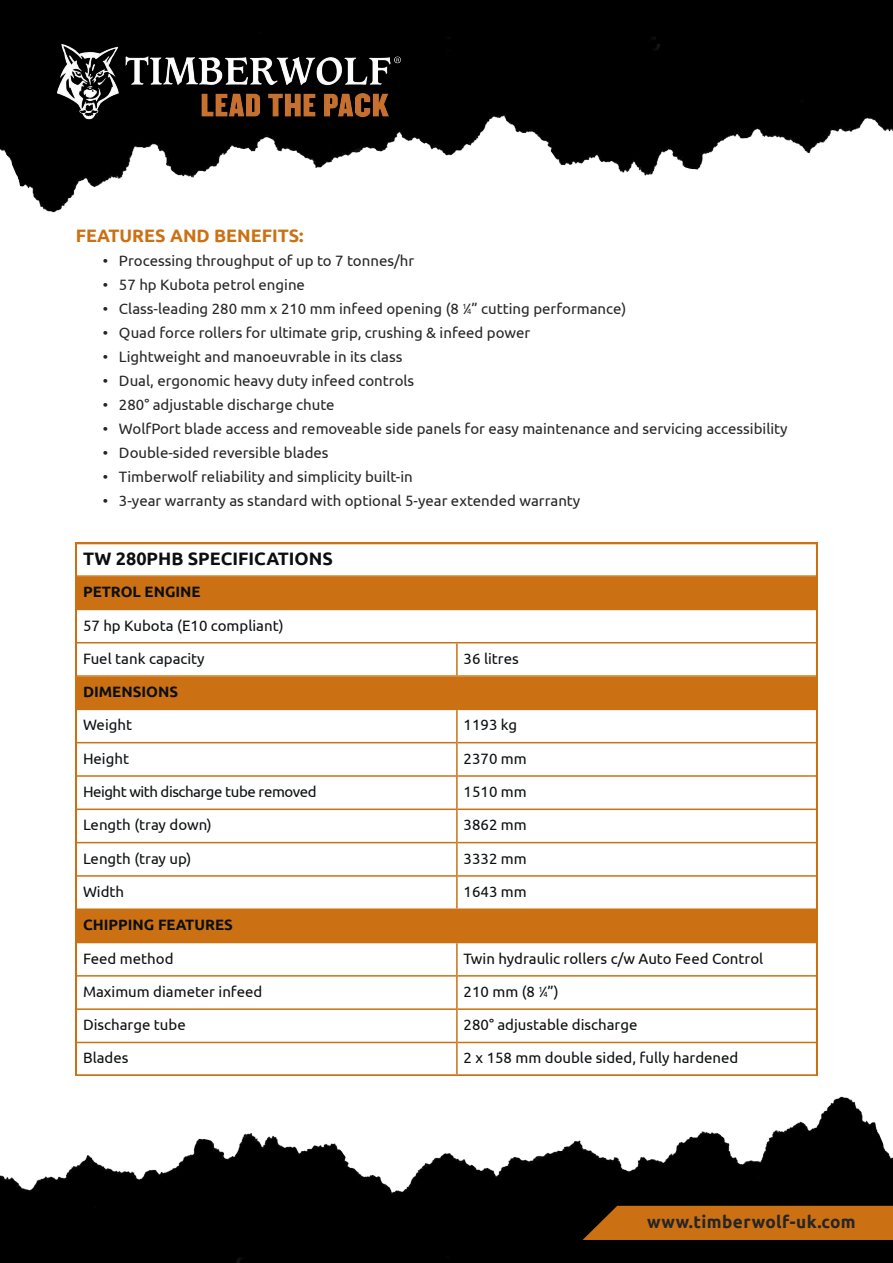
<style>
.page{position:relative;width:893px;height:1263px;background:#fff}
.page>*{position:absolute;margin:0;border:0;box-sizing:border-box;transform-origin:0 0}
.t1{font:700 18px "Ubuntu";color:#0c0f11}
.t2{font:700 18px "Ubuntu";color:#cb7114}
.t3{font:700 17.25px "Ubuntu";letter-spacing:.025em;color:#272526}
.t4{font:15px/24px "Ubuntu";color:#272526}
.t5{font:15px "Ubuntu";color:#0c0f11}
.t6{font:700 15px "Ubuntu";color:#0c0f11}
.t7{font:15px "Ubuntu";letter-spacing:-.03em;color:#0c0f11}
.s1{font-size:7.5px}
</style>
<div class="page">
<img style="left:0;top:1096px;width:893px;height:167px">
<img style="left:0;top:0;width:893px;height:213px">
<img style="left:41px;top:37px;width:370px;height:101px">
<div style="left:583px;top:1206px;width:310px;height:34px;background:#cb7114"></div>
<svg style="left:76px;top:543px;width:741px;height:533px"></svg>
<hr style="left:456px;top:643px;width:2px;height:32px;background:#cb7114">
<hr style="left:456px;top:710px;width:2px;height:198px;background:#cb7114">
<hr style="left:456px;top:943px;width:2px;height:131px;background:#cb7114">
<hr style="left:77px;top:575px;width:739px;height:2px;background:#cb7114">
<hr style="left:77px;top:609px;width:739px;height:1px;background:#cb7114">
<hr style="left:77px;top:642px;width:739px;height:1px;background:#cb7114">
<hr style="left:77px;top:675px;width:739px;height:2px;background:#cb7114">
<hr style="left:77px;top:709px;width:739px;height:1px;background:#cb7114">
<hr style="left:77px;top:742px;width:379px;height:1px;background:#cb7114">
<hr style="left:458px;top:742px;width:358px;height:1px;background:#cb7114">
<hr style="left:77px;top:775px;width:379px;height:2px;background:#cb7114">
<hr style="left:458px;top:775px;width:358px;height:2px;background:#cb7114">
<hr style="left:77px;top:808px;width:379px;height:2px;background:#cb7114">
<hr style="left:458px;top:808px;width:358px;height:2px;background:#cb7114">
<hr style="left:77px;top:842px;width:379px;height:1px;background:#cb7114">
<hr style="left:458px;top:842px;width:358px;height:1px;background:#cb7114">
<hr style="left:77px;top:875px;width:379px;height:2px;background:#cb7114">
<hr style="left:458px;top:875px;width:358px;height:2px;background:#cb7114">
<hr style="left:77px;top:908px;width:739px;height:2px;background:#cb7114">
<hr style="left:77px;top:942px;width:739px;height:1px;background:#cb7114">
<hr style="left:77px;top:975px;width:379px;height:1px;background:#cb7114">
<hr style="left:458px;top:975px;width:358px;height:1px;background:#cb7114">
<hr style="left:77px;top:1008px;width:379px;height:2px;background:#cb7114">
<hr style="left:458px;top:1008px;width:358px;height:2px;background:#cb7114">
<hr style="left:77px;top:1042px;width:379px;height:1px;background:#cb7114">
<hr style="left:458px;top:1042px;width:358px;height:1px;background:#cb7114">
<p class="t2" style="left:76px;top:226px;width:229px">FEATURES AND BENEFITS:</p>
<p class="t4" style="left:103px;top:249px;width:313px">• Processing throughput of up to 7 tonnes/hr</p>
<p class="t4" style="left:119px;top:273px;width:509px;text-indent:-16px">• 57 hp Kubota petrol engine<br>Class-leading 280 mm x 210 mm infeed opening (8 <sup>1</sup>⁄<span class="s1">4</span>” cutting performance)</p>
<p class="t4" style="left:103px;top:297px;width:7px">•</p>
<p class="t4" style="left:103px;top:321px;width:429px">• Quad force rollers for ultimate grip, crushing &amp; infeed power</p>
<p class="t4" style="left:103px;top:345px;width:301px">• Lightweight and manoeuvrable in its class</p>
<p class="t4" style="left:103px;top:369px;width:313px">• Dual, ergonomic heavy duty infeed controls</p>
<p class="t4" style="left:103px;top:393px;width:233px">• 280° adjustable discharge chute</p>
<p class="t4" style="left:103px;top:417px;width:686px">• WolfPort blade access and removeable side panels for easy maintenance and servicing accessibility</p>
<p class="t4" style="left:103px;top:441px;width:227px">• Double-sided reversible blades</p>
<p class="t4" style="left:103px;top:465px;width:311px">• Timberwolf reliability and simplicity built-in</p>
<p class="t4" style="left:103px;top:489px;width:479px">• 3-year warranty as standard with optional 5-year extended warranty</p>
<p class="t1" style="left:83px;top:548px;width:251px">TW 280PHB SPECIFICATIONS</p>
<p class="t6" style="left:83px;top:583px;width:119px">PETROL ENGINE</p>
<p class="t5" style="left:83px;top:616px;width:202px">57 hp Kubota (E10 compliant)</p>
<p class="t5" style="left:83px;top:650px;width:123px">Fuel tank capacity</p>
<p class="t5" style="left:464px;top:650px;width:57px">36 litres</p>
<p class="t6" style="left:83px;top:683px;width:97px">DIMENSIONS</p>
<p class="t5" style="left:83px;top:716px;width:51px">Weight</p>
<p class="t5" style="left:464px;top:716px;width:55px">1193 kg</p>
<p class="t5" style="left:83px;top:750px;width:48px">Height</p>
<p class="t5" style="left:464px;top:750px;width:65px">2370 mm</p>
<p class="t7" style="left:83px;top:783px;width:235px">Height with discharge tube removed</p>
<p class="t5" style="left:464px;top:783px;width:65px">1510 mm</p>
<p class="t5" style="left:83px;top:816px;width:130px">Length (tray down)</p>
<p class="t5" style="left:464px;top:816px;width:65px">3862 mm</p>
<p class="t5" style="left:83px;top:850px;width:110px">Length (tray up)</p>
<p class="t5" style="left:464px;top:850px;width:65px">3332 mm</p>
<p class="t5" style="left:83px;top:883px;width:43px">Width</p>
<p class="t5" style="left:464px;top:883px;width:65px">1643 mm</p>
<p class="t6" style="left:83px;top:916px;width:151px">CHIPPING FEATURES</p>
<p class="t5" style="left:83px;top:950px;width:92px">Feed method</p>
<p class="t5" style="left:464px;top:950px;width:301px">Twin hydraulic rollers c/w Auto Feed Control</p>
<p class="t5" style="left:83px;top:983px;width:181px">Maximum diameter infeed</p>
<p class="t5" style="left:464px;top:983px;width:97px">210 mm (8 <sup>1</sup>⁄<span class="s1">4</span>”)</p>
<p class="t5" style="left:83px;top:1016px;width:104px">Discharge tube</p>
<p class="t5" style="left:464px;top:1016px;width:175px">280° adjustable discharge</p>
<p class="t5" style="left:83px;top:1049px;width:47px">Blades</p>
<p class="t5" style="left:464px;top:1049px;width:276px">2 x 158 mm double sided, fully hardened</p>
<p class="t3" style="left:647px;top:1211px;width:210px">www.timberwolf-uk.com</p>
</div>
